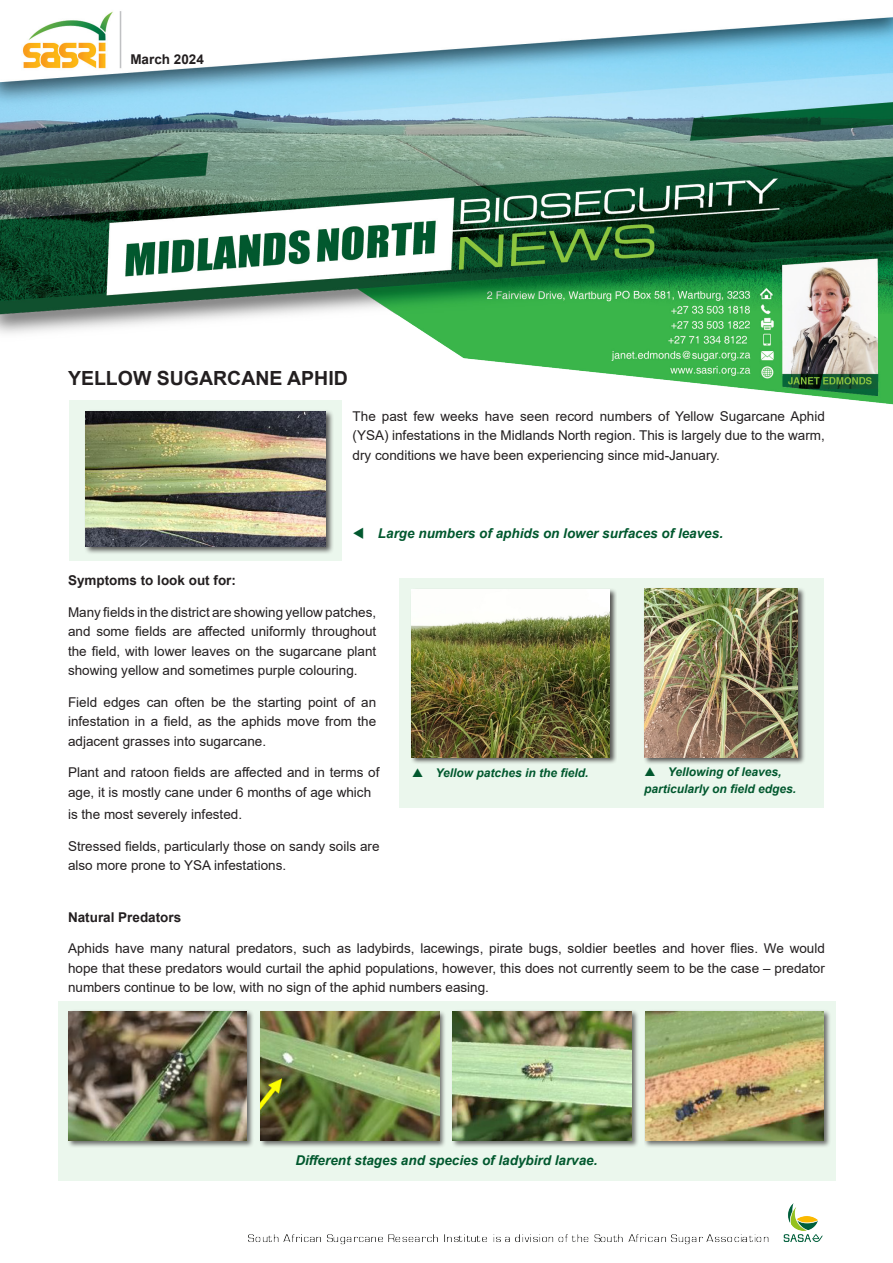
<style>
.page{position:relative;width:893px;height:1263px;background:#fff}
.page>*{position:absolute;margin:0;border:0;box-sizing:border-box;transform-origin:0 0}
.t1{font:700 19.5px "Arial";color:#231f20}
.t2{font:13.5px/19.5px "Arial";color:#231f20;text-align:justify}
.t3{font:italic 700 13.5px "Arial";color:#01582e}
.t4{font:700 13.5px "Arial";color:#231f20}
.Normal__Web{font:italic 700 12px/16.5px "Arial";color:#01582e}
</style>
<div class="page">
<div style="left:58px;top:1001px;width:778px;height:180px;background:#ebf7ed"></div>
<div style="left:70px;top:400px;width:272px;height:161px;background:#ebf7ed"></div>
<div style="left:400px;top:578px;width:424px;height:229px;background:#ebf7ed"></div>
<img style="left:0;top:11px;width:893px;height:400px">
<div style="left:84px;top:410px;width:250px;height:145px;background:#231f20;opacity:.75"></div>
<img style="left:86px;top:411px;width:240px;height:135px">
<div style="left:643px;top:587px;width:162px;height:178px;background:#231f20;opacity:.75"></div>
<img style="left:644px;top:589px;width:154px;height:168px">
<div style="left:410px;top:588px;width:207px;height:177px;background:#231f20;opacity:.75"></div>
<img style="left:412px;top:590px;width:198px;height:167px">
<div style="left:67px;top:1010px;width:187px;height:138px;background:#231f20;opacity:.65"></div>
<img style="left:68px;top:1011px;width:179px;height:129px">
<div style="left:259px;top:1010px;width:188px;height:138px;background:#231f20;opacity:.65"></div>
<img style="left:260px;top:1012px;width:179px;height:128px">
<div style="left:451px;top:1010px;width:188px;height:138px;background:#231f20;opacity:.65"></div>
<img style="left:453px;top:1011px;width:178px;height:129px">
<div style="left:644px;top:1010px;width:187px;height:138px;background:#231f20;opacity:.65"></div>
<img style="left:645px;top:1011px;width:179px;height:129px">
<img style="left:248px;top:1203px;width:575px;height:41px">
<p class="t4" style="left:130px;top:50px;width:75px">March 2024</p>
<p class="t1" style="left:68px;top:365px;width:281px">YELLOW SUGARCANE APHID</p>
<p class="t2" style="left:353px;top:406px;width:474px">The past few weeks have seen record numbers of Yellow Sugarcane Aphid (YSA) infestations in the Midlands North region. This is largely due to the warm, dry conditions we have been experiencing since mid-January.</p>
<p class="t3" style="left:353px;top:524px;width:372px">▼ Large numbers of aphids on lower surfaces of leaves.</p>
<p class="t4" style="left:68px;top:571px;width:170px">Symptoms to look out for:</p>
<p class="t2" style="left:68px;top:602px;width:310px">Many fields in the district are showing yellow patches, and some fields are affected uniformly throughout the field, with lower leaves on the sugarcane plant showing yellow and sometimes purple colouring.</p>
<p class="t2" style="left:68px;top:692px;width:310px">Field edges can often be the starting point of an infestation in a field, as the aphids move from the adjacent grasses into sugarcane.</p>
<p class="t2" style="left:68px;top:763px;width:313px">Plant and ratoon fields are affected and in terms of age, it is mostly cane under 6 months of age which</p>
<p class="t2" style="left:68px;top:805px;width:176px">is the most severely infested.</p>
<p class="t2" style="left:68px;top:836px;width:313px">Stressed fields, particularly those on sandy soils are also more prone to YSA infestations.</p>
<p class="Normal__Web" style="left:436px;top:765px;width:154px">Yellow patches in the field.</p>
<p class="Normal__Web" style="left:644px;top:764px;width:154px;text-indent:24px">Yellowing of leaves, particularly on field edges.</p>
<p class="t4" style="left:68px;top:907px;width:115px">Natural Predators</p>
<p class="t2" style="left:68px;top:939px;width:758px">Aphids have many natural predators, such as ladybirds, lacewings, pirate bugs, soldier beetles and hover flies. We would hope that these predators would curtail the aphid populations, however, this does not currently seem to be the case – predator numbers continue to be low, with no sign of the aphid numbers easing.</p>
<p class="t3" style="left:295px;top:1151px;width:304px">Different stages and species of ladybird larvae.</p>
</div>
